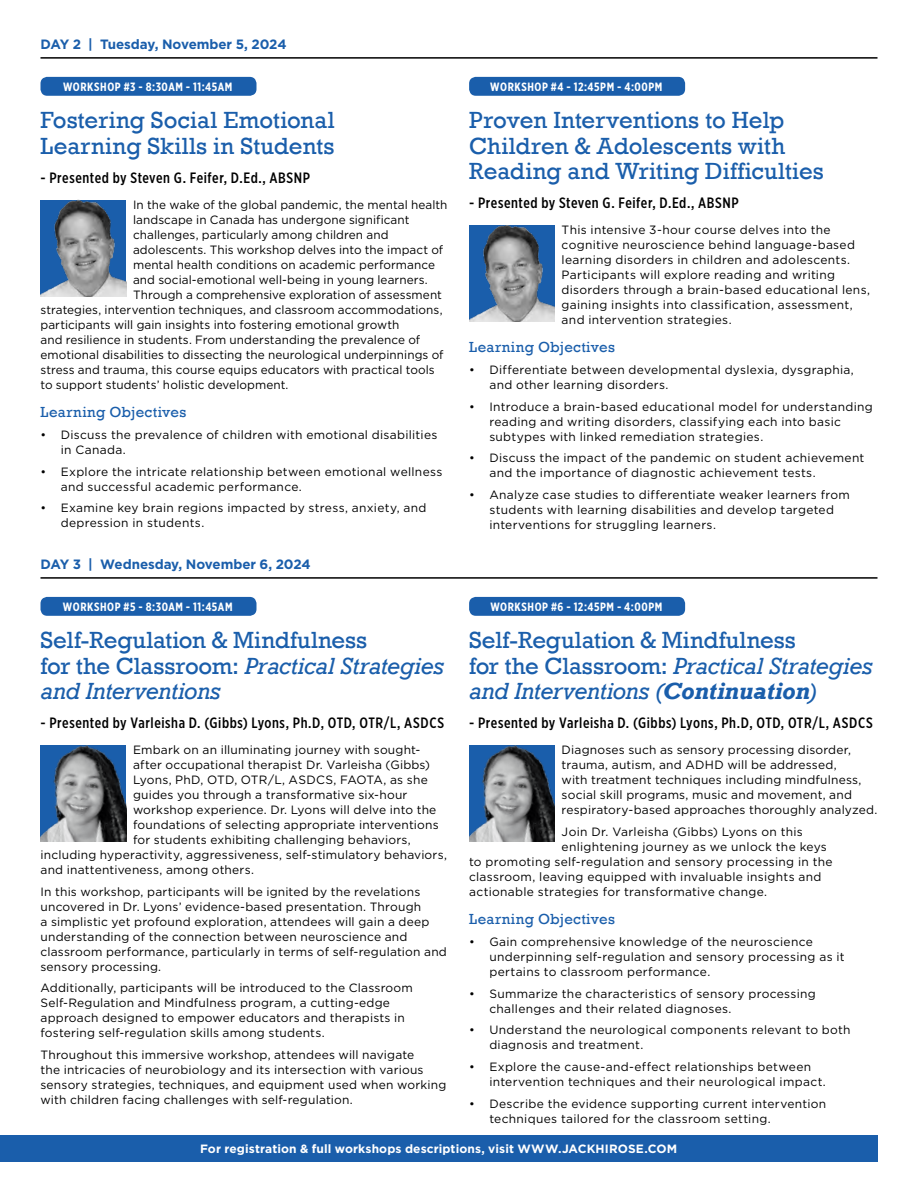
<style>
.page{position:relative;width:918px;height:1188px;background:#fff}
.page>*{position:absolute;margin:0;border:0;box-sizing:border-box;transform-origin:0 0}
.t1{font:24px/25.5px "Rockwell";letter-spacing:.005em;color:#1a5eab}
.t2{font:500 15px "Gotham X Narrow";letter-spacing:.04em;color:#000}
.t3{font:15px "Rockwell";letter-spacing:.02em;color:#1a5eab}
.t4{font:700 13.5px "Gotham";letter-spacing:-.005em;color:#1a5eab}
.t5{font:12px/15px "Gotham";letter-spacing:.02em;color:#000}
.t6{font:700 12px "Gotham X Narrow";letter-spacing:.045em;color:#fff}
.t7{font:700 12px "Gotham";letter-spacing:.01em;color:#fff}
.s1{font-style:italic}
.s2{font-weight:700;font-style:italic}
</style>
<div class="page">
<div style="left:0;top:1136px;width:878px;height:26px;background:#1a5eab"></div>
<hr style="left:40px;top:57px;width:838px;height:2px;background:#000">
<hr style="left:40px;top:577px;width:838px;height:2px;background:#000">
<div style="left:469px;top:77px;width:216px;height:19px;background:#1a5eab;border-radius:7px"></div>
<div style="left:469px;top:597px;width:216px;height:19px;background:#1a5eab;border-radius:7px"></div>
<div style="left:40px;top:77px;width:216px;height:19px;background:#1a5eab;border-radius:7px"></div>
<div style="left:40px;top:597px;width:216px;height:19px;background:#1a5eab;border-radius:7px"></div>
<img style="left:40px;top:200px;width:86px;height:97px">
<img style="left:40px;top:745px;width:86px;height:97px">
<img style="left:469px;top:745px;width:86px;height:97px">
<img style="left:469px;top:225px;width:86px;height:97px">
<p class="t4" style="left:40px;top:37px;width:248px">DAY 2 | Tuesday, November 5, 2024</p>
<p class="t6" style="left:63px;top:80px;width:163px">WORKSHOP #3 - 8:30AM - 11:45AM</p>
<h1 class="t1" style="left:40px;top:108px;width:296px">Fostering Social Emotional<br>Learning Skills in Students</h1>
<p class="t2" style="left:40px;top:168px;width:271px">- Presented by Steven G. Feifer, D.Ed., ABSNP</p>
<p class="t5" style="left:133px;top:197px;width:316px">In the wake of the global pandemic, the mental health</p>
<p class="t5" style="left:133px;top:212px;width:278px">landscape in Canada has undergone significant</p>
<p class="t5" style="left:133px;top:227px;width:257px">challenges, particularly among children and</p>
<p class="t5" style="left:133px;top:242px;width:312px">adolescents. This workshop delves into the impact of</p>
<p class="t5" style="left:133px;top:257px;width:304px">mental health conditions on academic performance</p>
<p class="t5" style="left:133px;top:272px;width:296px">and social-emotional well-being in young learners.</p>
<p class="t5" style="left:133px;top:287px;width:310px">Through a comprehensive exploration of assessment</p>
<p class="t5" style="left:41px;top:302px;width:404px">strategies, intervention techniques, and classroom accommodations,</p>
<p class="t5" style="left:41px;top:317px;width:360px">participants will gain insights into fostering emotional growth</p>
<p class="t5" style="left:41px;top:332px;width:381px">and resilience in students. From understanding the prevalence of</p>
<p class="t5" style="left:41px;top:347px;width:405px">emotional disabilities to dissecting the neurological underpinnings of</p>
<p class="t5" style="left:41px;top:362px;width:396px">stress and trauma, this course equips educators with practical tools</p>
<p class="t5" style="left:41px;top:377px;width:249px">to support students’ holistic development.</p>
<p class="t3" style="left:40px;top:403px;width:147px">Learning Objectives</p>
<p class="t5" style="left:61px;top:427px;width:378px;text-indent:-20px">• Discuss the prevalence of children with emotional disabilities in Canada.</p>
<p class="t5" style="left:61px;top:464px;width:383px;text-indent:-20px">• Explore the intricate relationship between emotional wellness and successful academic performance.</p>
<p class="t5" style="left:61px;top:500px;width:367px;text-indent:-20px">• Examine key brain regions impacted by stress, anxiety, and depression in students.</p>
<p class="t4" style="left:40px;top:557px;width:272px">DAY 3 | Wednesday, November 6, 2024</p>
<p class="t6" style="left:63px;top:600px;width:163px">WORKSHOP #5 - 8:30AM - 11:45AM</p>
<h1 class="t1" style="left:40px;top:628px;width:405px">Self-Regulation &amp; Mindfulness<br>for the Classroom: <span class="s1">Practical Strategies and Interventions</span></h1>
<p class="t2" style="left:40px;top:714px;width:405px">- Presented by Varleisha D. (Gibbs) Lyons, Ph.D, OTD, OTR/L, ASDCS</p>
<p class="t5" style="left:133px;top:742px;width:289px">Embark on an illuminating journey with sought-</p>
<p class="t5" style="left:133px;top:757px;width:299px">after occupational therapist Dr. Varleisha (Gibbs)</p>
<p class="t5" style="left:133px;top:772px;width:296px">Lyons, PhD, OTD, OTR/L, ASDCS, FAOTA, as she</p>
<p class="t5" style="left:133px;top:787px;width:276px">guides you through a transformative six-hour</p>
<p class="t5" style="left:133px;top:802px;width:305px">workshop experience. Dr. Lyons will delve into the</p>
<p class="t5" style="left:133px;top:817px;width:307px">foundations of selecting appropriate interventions</p>
<p class="t5" style="left:133px;top:832px;width:279px">for students exhibiting challenging behaviors,</p>
<p class="t5" style="left:41px;top:847px;width:408px">including hyperactivity, aggressiveness, self-stimulatory behaviors,</p>
<p class="t5" style="left:41px;top:862px;width:215px">and inattentiveness, among others.</p>
<p class="t5" style="left:41px;top:884px;width:408px">In this workshop, participants will be ignited by the revelations uncovered in Dr. Lyons’ evidence-based presentation. Through<br>a simplistic yet profound exploration, attendees will gain a deep understanding of the connection between neuroscience and classroom performance, particularly in terms of self-regulation and sensory processing.</p>
<p class="t5" style="left:41px;top:980px;width:374px">Additionally, participants will be introduced to the Classroom Self-Regulation and Mindfulness program, a cutting-edge approach designed to empower educators and therapists in fostering self-regulation skills among students.</p>
<p class="t5" style="left:41px;top:1047px;width:407px">Throughout this immersive workshop, attendees will navigate<br>the intricacies of neurobiology and its intersection with various sensory strategies, techniques, and equipment used when working with children facing challenges with self-regulation.</p>
<p class="t6" style="left:490px;top:80px;width:166px">WORKSHOP #4 - 12:45PM - 4:00PM</p>
<h1 class="t1" style="left:469px;top:108px;width:356px">Proven Interventions to Help<br>Children &amp; Adolescents with<br>Reading and Writing Difficulties</h1>
<p class="t2" style="left:469px;top:194px;width:271px">- Presented by Steven G. Feifer, D.Ed., ABSNP</p>
<p class="t5" style="left:562px;top:222px;width:310px">This intensive 3-hour course delves into the cognitive neuroscience behind language-based learning disorders in children and adolescents.<br>Participants will explore reading and writing disorders through a brain-based educational lens, gaining insights into classification, assessment, and intervention strategies.</p>
<p class="t3" style="left:469px;top:339px;width:147px">Learning Objectives</p>
<p class="t5" style="left:489px;top:362px;width:366px;text-indent:-20px">• Differentiate between developmental dyslexia, dysgraphia, and other learning disorders.</p>
<p class="t5" style="left:489px;top:399px;width:385px;text-indent:-20px">• Introduce a brain-based educational model for understanding reading and writing disorders, classifying each into basic subtypes with linked remediation strategies.</p>
<p class="t5" style="left:489px;top:451px;width:377px;text-indent:-20px">• Discuss the impact of the pandemic on student achievement and the importance of diagnostic achievement tests.</p>
<p class="t5" style="left:489px;top:487px;width:362px;text-indent:-20px">• Analyze case studies to differentiate weaker learners from students with learning disabilities and develop targeted interventions for struggling learners.</p>
<p class="t6" style="left:490px;top:600px;width:166px">WORKSHOP #6 - 12:45PM - 4:00PM</p>
<h1 class="t1" style="left:469px;top:628px;width:405px">Self-Regulation &amp; Mindfulness<br>for the Classroom: <span class="s1">Practical Strategies and Interventions (</span><span class="s2">Continuation</span><span class="s1">)</span></h1>
<p class="t2" style="left:469px;top:714px;width:405px">- Presented by Varleisha D. (Gibbs) Lyons, Ph.D, OTD, OTR/L, ASDCS</p>
<p class="t5" style="left:562px;top:742px;width:317px">Diagnoses such as sensory processing disorder, trauma, autism, and ADHD will be addressed,<br>with treatment techniques including mindfulness, social skill programs, music and movement, and respiratory-based approaches thoroughly analyzed.</p>
<p class="t5" style="left:562px;top:824px;width:243px">Join Dr. Varleisha (Gibbs) Lyons on this</p>
<p class="t5" style="left:562px;top:839px;width:267px">enlightening journey as we unlock the keys</p>
<p class="t5" style="left:469px;top:854px;width:365px">to promoting self-regulation and sensory processing in the</p>
<p class="t5" style="left:469px;top:869px;width:354px">classroom, leaving equipped with invaluable insights and</p>
<p class="t5" style="left:469px;top:884px;width:300px">actionable strategies for transformative change.</p>
<p class="t3" style="left:469px;top:910px;width:147px">Learning Objectives</p>
<p class="t5" style="left:489px;top:934px;width:357px;text-indent:-20px">• Gain comprehensive knowledge of the neuroscience underpinning self-regulation and sensory processing as it pertains to classroom performance.</p>
<p class="t5" style="left:489px;top:986px;width:328px;text-indent:-20px">• Summarize the characteristics of sensory processing challenges and their related diagnoses.</p>
<p class="t5" style="left:489px;top:1022px;width:363px;text-indent:-20px">• Understand the neurological components relevant to both diagnosis and treatment.</p>
<p class="t5" style="left:489px;top:1059px;width:338px;text-indent:-20px">• Explore the cause-and-effect relationships between intervention techniques and their neurological impact.</p>
<p class="t5" style="left:489px;top:1096px;width:338px;text-indent:-20px">• Describe the evidence supporting current intervention techniques tailored for the classroom setting.</p>
<p class="t7" style="left:200px;top:1142px;width:371px">For registration &amp; full workshops descriptions, visit www.jac</p>
<p class="t7" style="left:587px;top:1142px;width:17px">khir</p>
<p class="t7" style="left:618px;top:1142px;width:61px">ose .com</p>
</div>
